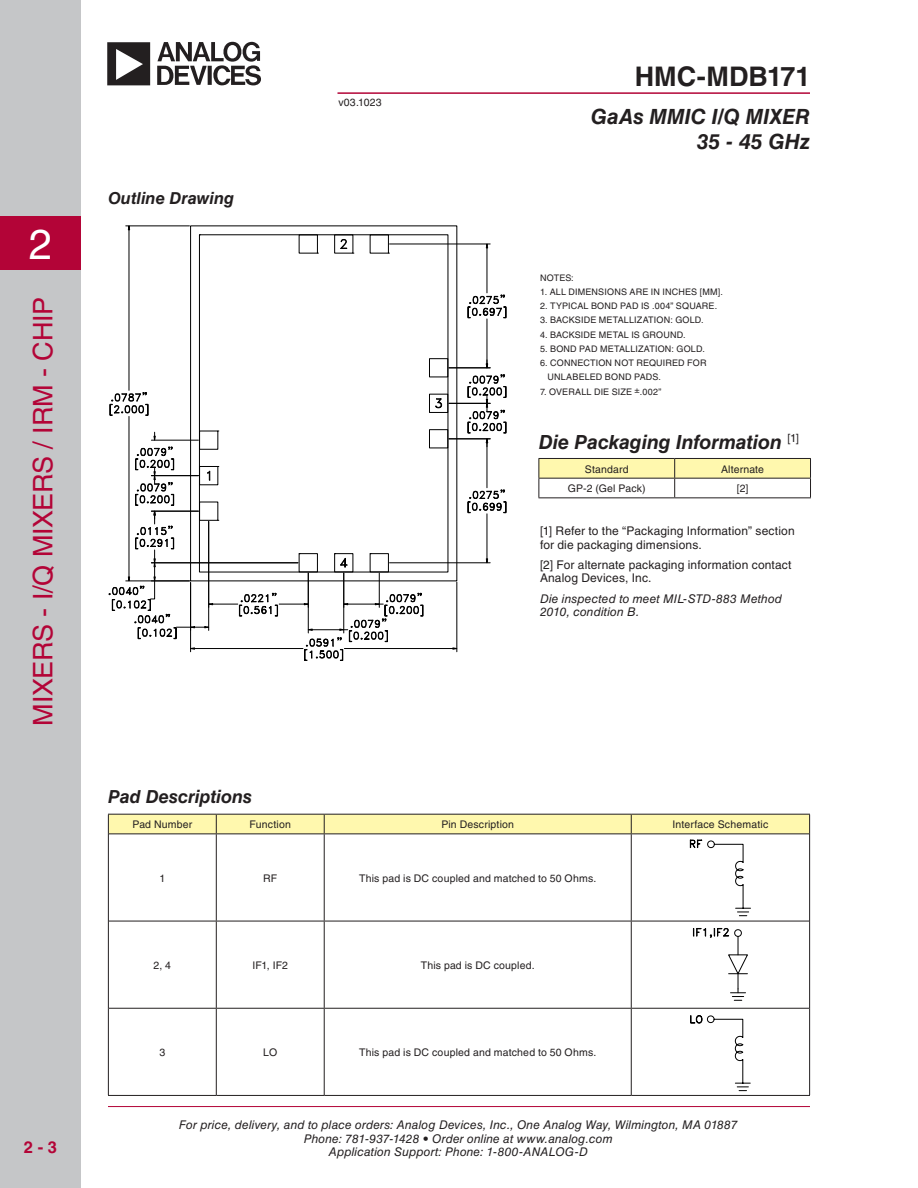
<style>
.page{position:relative;width:918px;height:1188px;background:#fff}
.page>*{position:absolute;margin:0;border:0;box-sizing:border-box;transform-origin:0 0}
.t1{font:42px "Helvetica LT Std";color:#fff}
.t2{font:27px "Helvetica LT Std";letter-spacing:-.015em;color:#b30437}
.t3{font:700 27px "Helvetica LT Std";color:#231f20}
.t4{font:italic 700 21px "Helvetica LT Std";letter-spacing:.005em;color:#231f20}
.t5{font:italic 700 19.5px "Helvetica LT Std";letter-spacing:-.005em;color:#231f20}
.t6{font:italic 700 18px "Helvetica LT Std";letter-spacing:-.005em;color:#231f20}
.t7{font:italic 700 16.5px "Helvetica LT Std";color:#231f20}
.t8{font:700 16.5px "Helvetica LT Std";color:#b30437}
.t9{font:italic 12px/13.5px "Helvetica LT Std";letter-spacing:.01em;color:#231f20;text-align:center}
.t10{font:12px/13.5px "Helvetica LT Std";letter-spacing:.01em;color:#231f20}
.t11{font:10.5px "Helvetica LT Std";letter-spacing:.02em;color:#231f20}
.t12{font:9px "Helvetica LT Std";letter-spacing:.02em;color:#231f20}
</style>
<div class="page">
<div style="left:0;top:0;width:81px;height:1188px;background:#c5c6c8"></div>
<div style="left:0;top:216px;width:81px;height:54px;background:#b30437"></div>
<hr style="left:108px;top:1106px;width:702px;height:1px;background:#b30437">
<hr style="left:338px;top:92px;width:472px;height:2px;background:#b30437">
<svg style="left:107px;top:42px;width:154px;height:43px"></svg>
<hr style="left:809px;top:834px;width:1px;height:87px;background:#231f20">
<hr style="left:809px;top:921px;width:1px;height:87px;background:#231f20">
<hr style="left:809px;top:1008px;width:1px;height:87px;background:#231f20">
<hr style="left:216px;top:1095px;width:108px;height:1px;background:#231f20">
<hr style="left:324px;top:1095px;width:307px;height:1px;background:#231f20">
<hr style="left:631px;top:1095px;width:179px;height:1px;background:#231f20">
<div style="left:108px;top:814px;width:702px;height:20px;background:#fff8ae"></div>
<hr style="left:216px;top:833px;width:108px;height:1px;background:#231f20">
<hr style="left:324px;top:833px;width:307px;height:1px;background:#231f20">
<hr style="left:631px;top:833px;width:178px;height:1px;background:#231f20">
<hr style="left:216px;top:921px;width:108px;height:1px;background:#231f20">
<hr style="left:324px;top:921px;width:307px;height:1px;background:#231f20">
<hr style="left:631px;top:921px;width:178px;height:1px;background:#231f20">
<hr style="left:216px;top:1008px;width:108px;height:1px;background:#231f20">
<hr style="left:324px;top:1008px;width:307px;height:1px;background:#231f20">
<hr style="left:631px;top:1008px;width:178px;height:1px;background:#231f20">
<hr style="left:109px;top:833px;width:107px;height:1px;background:#231f20">
<hr style="left:216px;top:834px;width:1px;height:87px;background:#231f20">
<hr style="left:324px;top:834px;width:1px;height:87px;background:#231f20">
<hr style="left:631px;top:834px;width:1px;height:87px;background:#231f20">
<hr style="left:109px;top:921px;width:107px;height:1px;background:#231f20">
<hr style="left:216px;top:921px;width:1px;height:87px;background:#231f20">
<hr style="left:324px;top:921px;width:1px;height:87px;background:#231f20">
<hr style="left:631px;top:921px;width:1px;height:87px;background:#231f20">
<hr style="left:109px;top:1008px;width:107px;height:1px;background:#231f20">
<hr style="left:216px;top:1009px;width:1px;height:86px;background:#231f20">
<hr style="left:324px;top:1009px;width:1px;height:86px;background:#231f20">
<hr style="left:631px;top:1009px;width:1px;height:86px;background:#231f20">
<hr style="left:108px;top:834px;width:1px;height:87px;background:#231f20">
<hr style="left:108px;top:921px;width:1px;height:87px;background:#231f20">
<hr style="left:108px;top:1008px;width:1px;height:87px;background:#231f20">
<hr style="left:108px;top:1095px;width:108px;height:1px;background:#231f20">
<svg style="left:690px;top:840px;width:61px;height:76px"></svg>
<svg style="left:693px;top:928px;width:55px;height:73px"></svg>
<svg style="left:690px;top:1015px;width:61px;height:76px"></svg>
<div style="left:429px;top:358px;width:19px;height:19px;border:1px solid #000"></div>
<div style="left:429px;top:429px;width:19px;height:19px;border:1px solid #000"></div>
<div style="left:429px;top:394px;width:19px;height:19px;border:1px solid #000"></div>
<div style="left:370px;top:235px;width:19px;height:18px;border:1px solid #000"></div>
<div style="left:299px;top:235px;width:19px;height:18px;border:1px solid #000"></div>
<div style="left:334px;top:235px;width:19px;height:18px;border:1px solid #000"></div>
<svg style="left:435px;top:398px;width:8px;height:10px"></svg>
<svg style="left:340px;top:239px;width:7px;height:10px"></svg>
<hr style="left:126px;top:226px;width:63px;height:1px;background:#000">
<hr style="left:129px;top:230px;width:1px;height:160px;background:#000">
<hr style="left:129px;top:416px;width:1px;height:161px;background:#000">
<svg style="left:109px;top:392px;width:40px;height:24px"></svg>
<hr style="left:390px;top:562px;width:100px;height:1px;background:#000">
<hr style="left:487px;top:514px;width:1px;height:45px;background:#000">
<hr style="left:487px;top:443px;width:1px;height:45px;background:#000">
<svg style="left:467px;top:489px;width:40px;height:24px"></svg>
<hr style="left:449px;top:438px;width:41px;height:1px;background:#000">
<hr style="left:449px;top:403px;width:41px;height:1px;background:#000">
<hr style="left:449px;top:367px;width:41px;height:1px;background:#000">
<hr style="left:390px;top:244px;width:100px;height:1px;background:#000">
<hr style="left:487px;top:319px;width:1px;height:45px;background:#000">
<hr style="left:487px;top:248px;width:1px;height:45px;background:#000">
<svg style="left:467px;top:360px;width:40px;height:87px"></svg>
<svg style="left:467px;top:294px;width:40px;height:25px"></svg>
<hr style="left:456px;top:582px;width:1px;height:70px;background:#000">
<hr style="left:344px;top:648px;width:109px;height:1px;background:#000">
<svg style="left:452px;top:647px;width:6px;height:3px"></svg>
<svg style="left:108px;top:431px;width:316px;height:230px"></svg>
<svg style="left:538px;top:458px;width:273px;height:39px"></svg>
<hr style="left:538px;top:497px;width:137px;height:1px;background:#231f20">
<hr style="left:675px;top:497px;width:136px;height:1px;background:#231f20">
<h1 class="t1" style="left:29px;top:220px;width:25px">2</h1>
<h2 class="t2" style="left:27px;top:726px;width:430px;rotate:-90deg">MIXERS - I/Q MIXERS / IRM - CHIP</h2>
<h3 class="t8" style="left:24px;top:1137px;width:35px">2 - 3</h3>
<p class="t7" style="left:108px;top:188px;width:128px">Outline Drawing</p>
<p class="t11" style="left:338px;top:96px;width:45px">v03.1023</p>
<p class="t6" style="left:108px;top:786px;width:145px">Pad Descriptions</p>
<p class="t3" style="left:635px;top:60px;width:177px">HMC-MDB171</p>
<p class="t4" style="left:591px;top:103px;width:221px">GaAs MMIC I/Q MIXER</p>
<p class="t4" style="left:697px;top:129px;width:115px">35 - 45 GHz</p>
<p class="t12" style="left:540px;top:272px;width:35px">NOTES:</p>
<p class="t12" style="left:540px;top:286px;width:184px">1. ALL DIMENSIONS ARE IN INCHES [MM].</p>
<p class="t12" style="left:540px;top:301px;width:179px">2. TYPICAL BOND PAD IS .004” SQUARE.</p>
<p class="t12" style="left:540px;top:315px;width:165px">3. BACKSIDE METALLIZATION: GOLD.</p>
<p class="t12" style="left:540px;top:329px;width:147px">4. BACKSIDE METAL IS GROUND.</p>
<p class="t12" style="left:540px;top:343px;width:166px">5. BOND PAD METALLIZATION: GOLD.</p>
<p class="t12" style="left:540px;top:358px;width:168px">6. CONNECTION NOT REQUIRED FOR</p>
<p class="t12" style="left:548px;top:372px;width:115px">UNLABELED BOND PADS.</p>
<p class="t12" style="left:540px;top:386px;width:123px">7. OVERALL DIE SIZE ±.002”</p>
<p class="t5" style="left:539px;top:430px;width:262px">Die Packaging Information <sup>[1]</sup></p>
<p class="t11" style="left:585px;top:463px;width:45px">Standard</p>
<p class="t11" style="left:721px;top:463px;width:45px">Alternate</p>
<p class="t11" style="left:568px;top:483px;width:79px">GP-2 (Gel Pack)</p>
<p class="t11" style="left:737px;top:483px;width:13px">[2]</p>
<p class="t10" style="left:540px;top:524px;width:256px">[1] Refer to the “Packaging Information” section for die packaging dimensions.</p>
<p class="t10" style="left:540px;top:558px;width:253px">[2] For alternate packaging information contact<br>Analog Devices, Inc.</p>
<p class="t9" style="left:540px;top:592px;width:244px;text-align:left">Die inspected to meet MIL-STD-883 Method<br>2010, condition B.</p>
<p class="t11" style="left:132px;top:819px;width:61px">Pad Number</p>
<p class="t11" style="left:250px;top:819px;width:43px">Function</p>
<p class="t11" style="left:441px;top:819px;width:74px">Pin Description</p>
<p class="t11" style="left:673px;top:819px;width:97px">Interface Schematic</p>
<p class="t11" style="left:159px;top:872px;width:7px">1</p>
<p class="t11" style="left:263px;top:872px;width:16px">RF</p>
<p class="t11" style="left:359px;top:872px;width:239px">This pad is DC coupled and matched to 50 Ohms.</p>
<p class="t11" style="left:154px;top:959px;width:19px">2, 4</p>
<p class="t11" style="left:252px;top:959px;width:37px">IF1, IF2</p>
<p class="t11" style="left:421px;top:959px;width:116px">This pad is DC coupled.</p>
<p class="t11" style="left:159px;top:1047px;width:7px">3</p>
<p class="t11" style="left:263px;top:1047px;width:15px">LO</p>
<p class="t11" style="left:359px;top:1047px;width:239px">This pad is DC coupled and matched to 50 Ohms.</p>
<p class="t9" style="left:179px;top:1118px;width:560px">For price, delivery, and to place orders: Analog Devices, Inc., One Analog Way, Wilmington, MA 01887<br>Phone: 781-937-1428 • Order online at www.analog.com<br>Application Support: Phone: 1-800-ANALOG-D</p>
</div>
